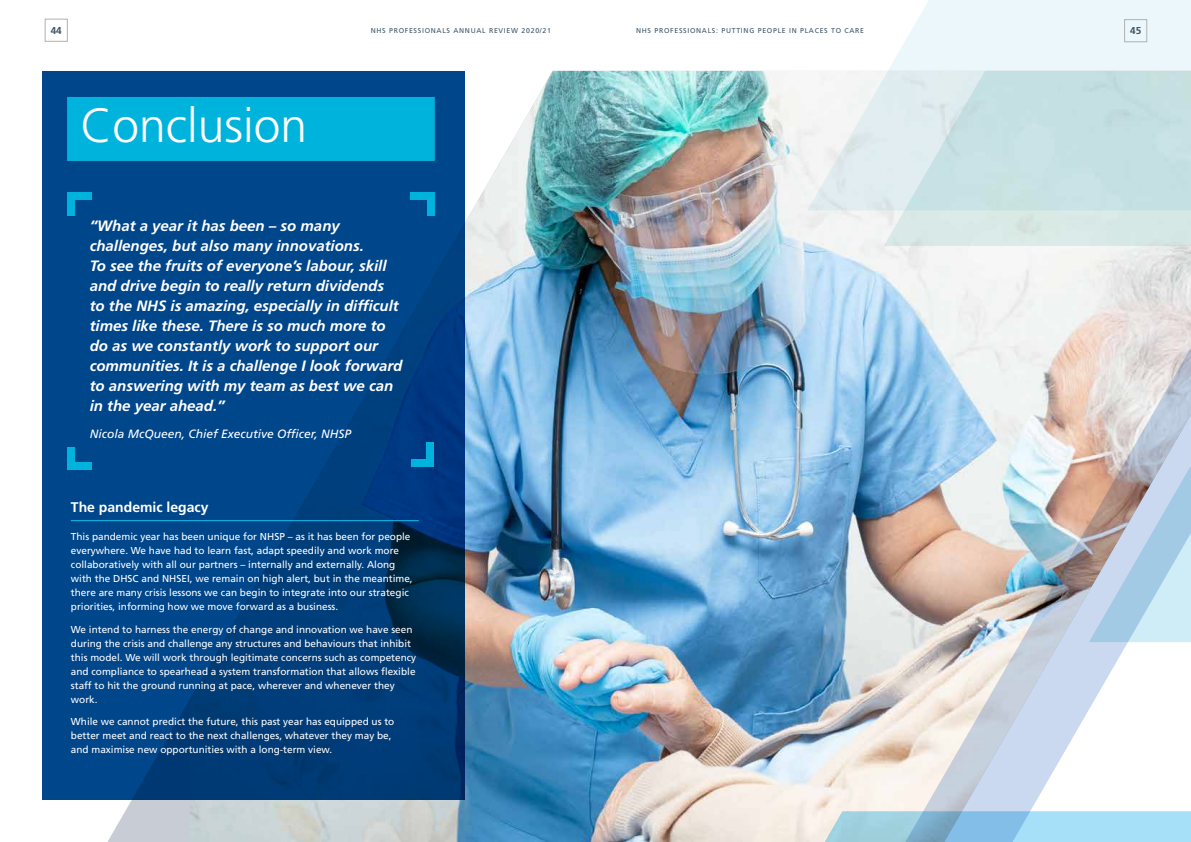
<style>
.page{position:relative;width:1191px;height:842px;background:#fff}
.page>*{position:absolute;margin:0;border:0;box-sizing:border-box;transform-origin:0 0}
.t1{font:300 48px "Frutiger LT Std";color:#fff}
.t2{font:italic 700 15px/20px "Frutiger LT Std";color:#fff}
.t3{font:700 14px "Frutiger LT Std";color:#fff}
.t4{font:italic 12px "Frutiger LT Std";color:#fff}
.t5{font:10px/14px "Frutiger LT Std";color:#fff}
.t6{font:700 10px "Frutiger LT Std";color:#3d5567}
.t7{font:7px "Frutiger LT Std";letter-spacing:.1em;color:#3d5567}
</style>
<div class="page">
<img style="left:190px;top:71px;width:1001px;height:771px">
<svg style="left:43px;top:71px;width:422px;height:728px;background:#004183"></svg>
<div style="left:67px;top:97px;width:368px;height:64px;background:#00b3dc"></div>
<hr style="left:71px;top:520px;width:348px;height:1px;background:#15bef0">
<div style="left:67px;top:195px;width:8px;height:21px;background:#00b3dc"></div>
<div style="left:67px;top:192px;width:24px;height:8px;background:#00b3dc"></div>
<div style="left:427px;top:195px;width:8px;height:21px;background:#00b3dc"></div>
<div style="left:410px;top:192px;width:25px;height:8px;background:#00b3dc"></div>
<div style="left:411px;top:459px;width:21px;height:8px;background:#00b3dc"></div>
<div style="left:426px;top:443px;width:8px;height:24px;background:#00b3dc"></div>
<div style="left:67px;top:447px;width:8px;height:20px;background:#00b3dc"></div>
<div style="left:67px;top:462px;width:24px;height:8px;background:#00b3dc"></div>
<img style="left:900px;top:349px;width:291px;height:462px">
<svg style="left:807px;top:0;width:384px;height:210px;fill:#ecf7fb"></svg>
<svg style="left:883px;top:71px;width:308px;height:175px;background:#cde4e5"></svg>
<svg style="left:1089px;top:467px;width:102px;height:175px;background:#b8c6d2"></svg>
<svg style="left:821px;top:811px;width:370px;height:31px;background:#9cd1e9"></svg>
<div style="left:45px;top:19px;width:23px;height:23px;border:1px solid #b0b1b3"></div>
<div style="left:1124px;top:19px;width:23px;height:23px;border:1px solid #b0b1b3"></div>
<p class="t6" style="left:51px;top:25px;width:13px">44</p>
<p class="t7" style="left:371px;top:26px;width:182px">NHS PROFESSIONALS ANNUAL REVIEW 2020/21</p>
<p class="t7" style="left:636px;top:26px;width:229px">NHS PROFESSIONALS: PUTTING PEOPLE IN PLACES TO CARE</p>
<p class="t6" style="left:1130px;top:25px;width:13px">45</p>
<h1 class="t1" style="left:80px;top:99px;width:228px">Conclusion</h1>
<p class="t2" style="left:90px;top:215px;width:314px">“What a year it has been – so many challenges, but also many innovations.<br>To see the fruits of everyone’s labour, skill and drive begin to really return dividends to the NHS is amazing, especially in difficult times like these. There is so much more to do as we constantly work to support our communities. It is a challenge I look forward to answering with my team as best we can in the year ahead.”</p>
<p class="t4" style="left:90px;top:427px;width:263px">Nicola McQueen, Chief Executive Officer, NHSP</p>
<h3 class="t3" style="left:71px;top:499px;width:139px">The pandemic legacy</h3>
<p class="t5" style="left:71px;top:530px;width:343px">This pandemic year has been unique for NHSP – as it has been for people everywhere. We have had to learn fast, adapt speedily and work more collaboratively with all our partners – internally and externally. Along with the DHSC and NHSEI, we remain on high alert, but in the meantime, there are many crisis lessons we can begin to integrate into our strategic priorities, informing how we move forward as a business.</p>
<p class="t5" style="left:71px;top:622px;width:347px">We intend to harness the energy of change and innovation we have seen during the crisis and challenge any structures and behaviours that inhibit this model. We will work through legitimate concerns such as competency and compliance to spearhead a system transformation that allows flexible staff to hit the ground running at pace, wherever and whenever they work.</p>
<p class="t5" style="left:71px;top:715px;width:325px">While we cannot predict the future, this past year has equipped us to better meet and react to the next challenges, whatever they may be, and maximise new opportunities with a long-term view.</p>
</div>
